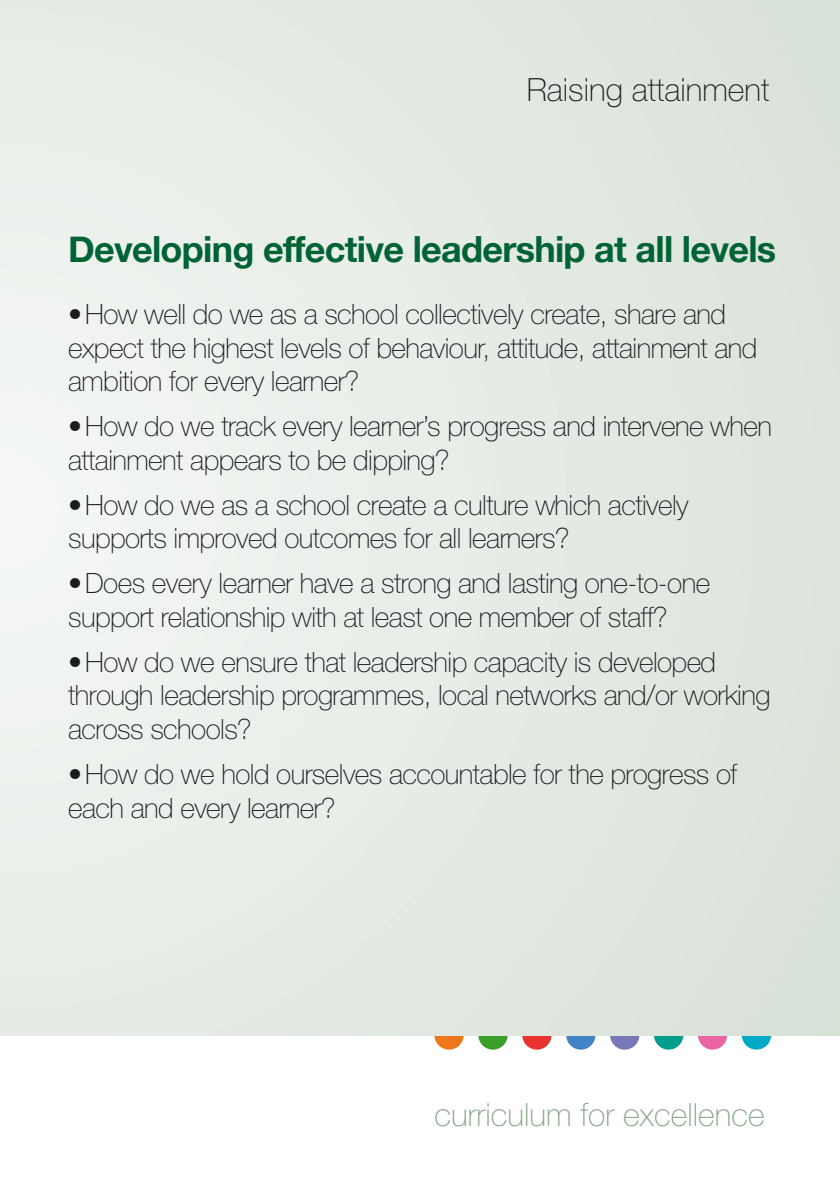
<style>
.page{position:relative;width:840px;height:1191px;background:#fff}
.page>*{position:absolute;margin:0;border:0;box-sizing:border-box;transform-origin:0 0}
.t1{font:700 36px "Helvetica Neue";letter-spacing:-.02em;color:#006334}
.t2{font:100 32px "Helvetica Neue";color:#87a488}
.t3{font:100 32px "Helvetica Neue";color:#1b1c20}
.t4{font:100 28px/33.6px "Helvetica Neue";letter-spacing:-.02em;color:#1b1c20}
</style>
<div class="page">
<div style="left:434px;top:1020px;width:29px;height:29px;background:#ee7819;border-radius:50%"></div>
<div style="left:478px;top:1020px;width:29px;height:29px;background:#3a9e29;border-radius:50%"></div>
<div style="left:522px;top:1020px;width:29px;height:29px;background:#e7342f;border-radius:50%"></div>
<div style="left:653px;top:1020px;width:30px;height:29px;background:#009d8c;border-radius:50%"></div>
<div style="left:741px;top:1020px;width:29px;height:29px;background:#00aac7;border-radius:50%"></div>
<div style="left:609px;top:1020px;width:30px;height:29px;background:#7877b7;border-radius:50%"></div>
<div style="left:697px;top:1020px;width:29px;height:29px;background:#e964a2;border-radius:50%"></div>
<div style="left:566px;top:1020px;width:29px;height:29px;background:#4285c6;border-radius:50%"></div>
<div style="left:0;top:0;width:839px;height:1035px;background:#e6ece5"></div>
<p class="t3" style="left:526px;top:72px;width:244px">Raising attainment</p>
<p class="t1" style="left:68px;top:227px;width:709px">Developing effective leadership at all levels</p>
<p class="t4" style="left:68px;top:297px;width:690px">• How well do we as a school collectively create, share and expect the highest levels of behaviour, attitude, attainment and ambition for every learner?</p>
<p class="t4" style="left:68px;top:409px;width:705px">• How do we track every learner’s progress and intervene when attainment appears to be dipping?</p>
<p class="t4" style="left:68px;top:488px;width:621px">• How do we as a school create a culture which actively supports improved outcomes for all learners?</p>
<p class="t4" style="left:68px;top:566px;width:643px">• Does every learner have a strong and lasting one-to-one support relationship with at least one member of staff?</p>
<p class="t4" style="left:68px;top:645px;width:703px">• How do we ensure that leadership capacity is developed through leadership programmes, local networks and/or working across schools?</p>
<p class="t4" style="left:68px;top:757px;width:670px">• How do we hold ourselves accountable for the progress of each and every learner?</p>
<p class="t2" style="left:434px;top:1097px;width:331px">curriculum for excellence</p>
</div>
